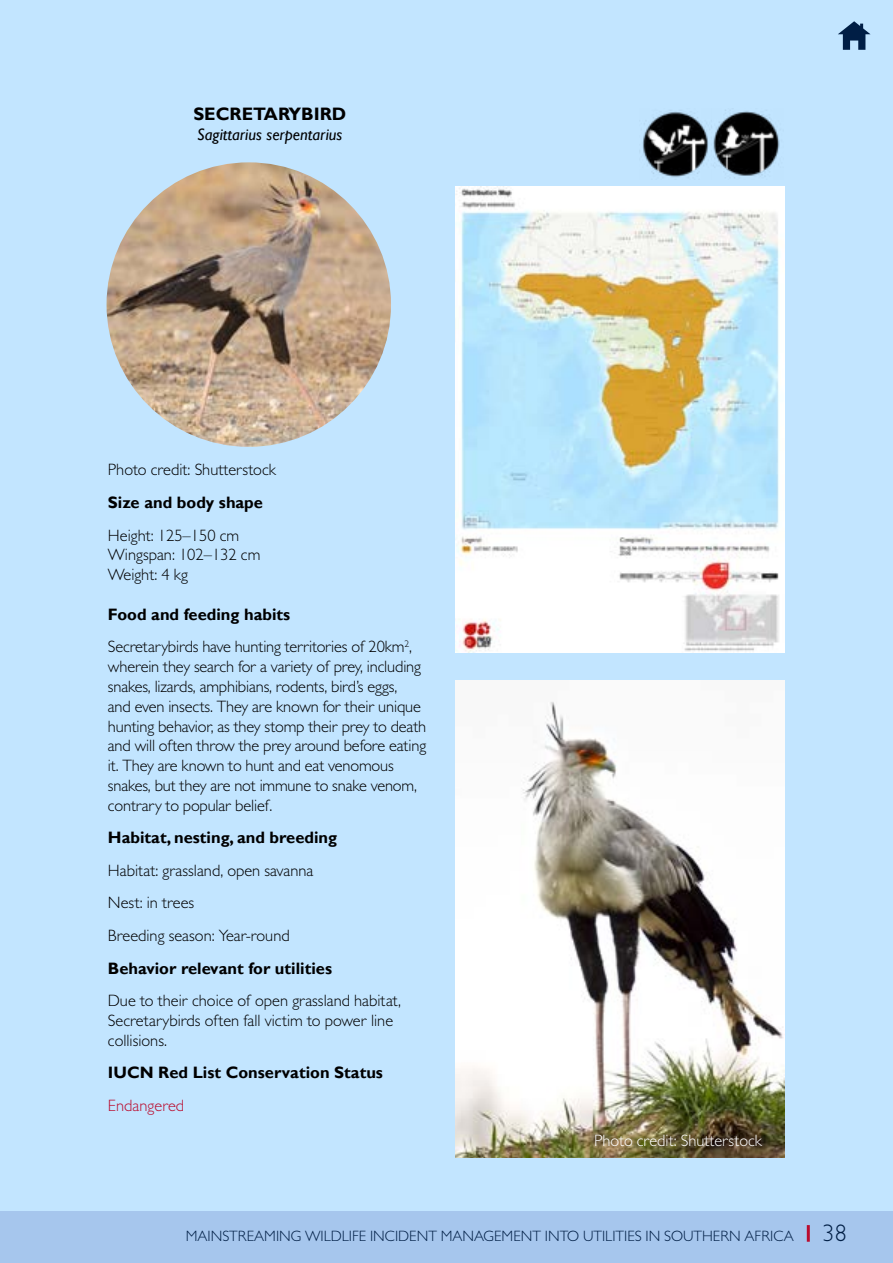
<style>
.page{position:relative;width:893px;height:1263px;background:#c2e5ff}
.page>*{position:absolute;margin:0;border:0;box-sizing:border-box;transform-origin:0 0}
.t1{font:700 18px "Gill Sans";color:#000}
.t2{font:300 16.5px/19.8px "Gill Sans";letter-spacing:-.01em;color:#000}
.t3{font:700 16.5px "Gill Sans";color:#000}
.t4{font:300 16.5px "Gill Sans";color:#fff}
.t5{font:italic 16.5px "Gill Sans";color:#000}
.t6{font:300 16.5px "Gill Sans";color:#ba0c2f}
.t7{font:300 15px "Gill Sans";color:#001e45}
.s1{font-weight:700}
.s2{font-size:24px}
</style>
<div class="page">
<img style="left:107px;top:162px;width:284px;height:285px;border-radius:142px">
<img style="left:456px;top:186px;width:329px;height:466px">
<img style="left:455px;top:680px;width:330px;height:478px">
<img style="left:642px;top:110px;width:138px;height:68px">
<div style="left:0;top:1211px;width:893px;height:52px;background:#a6c6ed"></div>
<hr style="left:807px;top:1225px;width:3px;height:17px;background:#ba0c2f">
<svg style="left:838px;top:21px;width:32px;height:29px"></svg>
<p class="t1" style="left:193px;top:104px;width:154px">SECRETARYBIRD</p>
<p class="t5" style="left:197px;top:125px;width:147px">Sagittarius serpentarius</p>
<p class="t2" style="left:108px;top:460px;width:170px">Photo credit: Shutterstock</p>
<p class="t3" style="left:108px;top:492px;width:156px">Size and body shape</p>
<p class="t2" style="left:108px;top:525px;width:154px">Height: 125–150 cm<br>Wingspan: 102–132 cm<br>Weight: 4 kg</p>
<p class="t2" style="left:108px;top:598px;width:306px;line-height:32.5px"><span class="s1">Food and feeding habits<br></span>Secretarybirds have hunting territories of 20km<sup>2</sup>,</p>
<p class="t2" style="left:108px;top:656px;width:320px">wherein they search for a variety of prey, including snakes, lizards, amphibians, rodents, bird’s eggs,<br>and even insects. They are known for their unique hunting behavior, as they stomp their prey to death and will often throw the prey around before eating it. They are known to hunt and eat venomous snakes, but they are not immune to snake venom, contrary to popular belief.</p>
<p class="t3" style="left:108px;top:828px;width:231px">Habitat, nesting, and breeding</p>
<p class="t2" style="left:108px;top:854px;width:207px;line-height:32.5px">Habitat: grassland, open savanna<br>Nest: in trees<br>Breeding season: Year-round</p>
<p class="t3" style="left:108px;top:958px;width:226px">Behavior relevant for utilities</p>
<p class="t2" style="left:108px;top:990px;width:294px">Due to their choice of open grassland habitat,<br>Secretarybirds often fall victim to power line collisions.</p>
<p class="t3" style="left:108px;top:1063px;width:277px">IUCN Red List Conservation Status</p>
<p class="t6" style="left:108px;top:1095px;width:78px">Endangered</p>
<p class="t4" style="left:594px;top:1130px;width:170px">Photo credit: Shutterstock</p>
<p class="t7" style="left:186px;top:1227px;width:662px">MAINSTREAMING WILDLIFE INCIDENT MANAGEMENT INTO UTILITIES IN SOUTHERN AFRICA <span class="s2">38</span></p>
</div>
